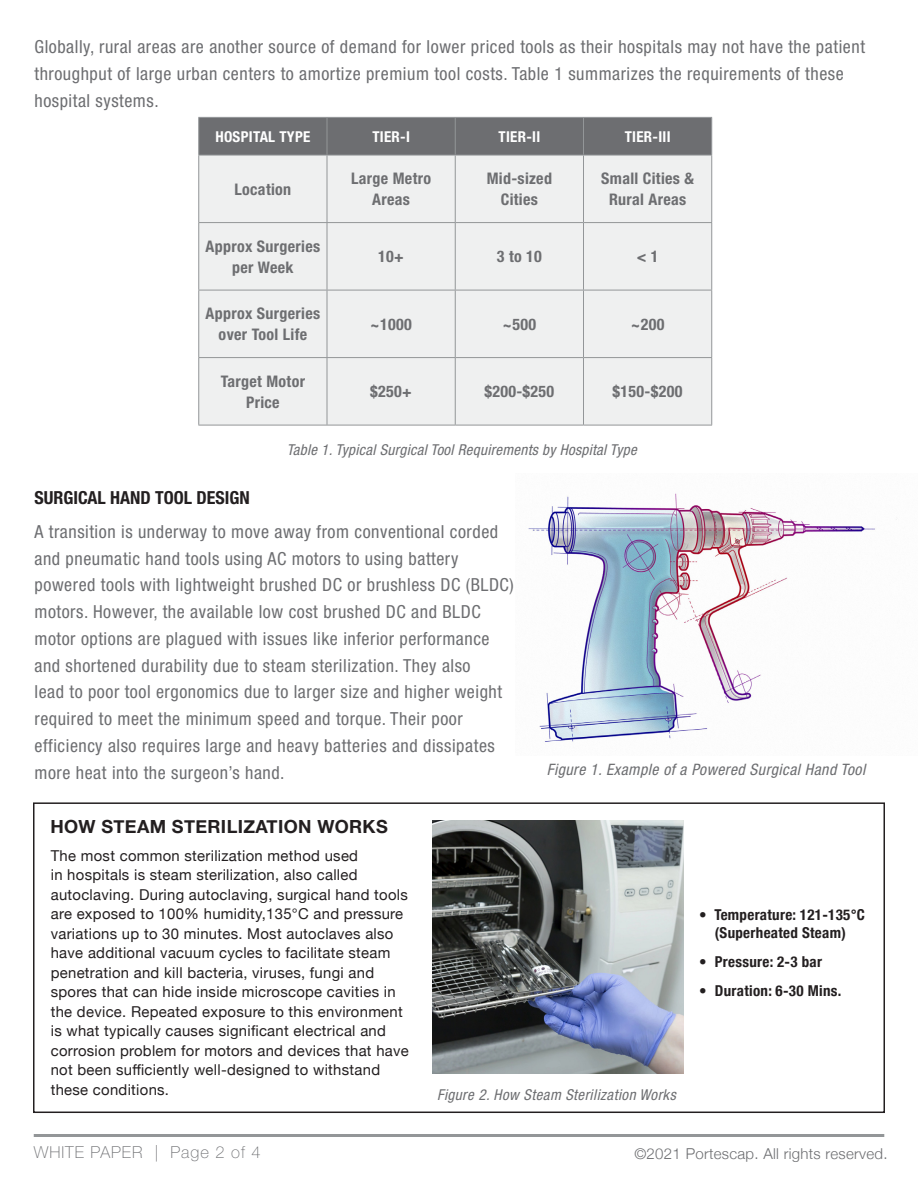
<style>
.page{position:relative;width:918px;height:1188px;background:#fff}
.page>*{position:absolute;margin:0;border:0;box-sizing:border-box;transform-origin:0 0}
.t1{font:700 18.15px "Helvetica Neue";letter-spacing:.02em;color:#231f20}
.t2{font:condensed 18px/26.8px "Helvetica Neue LT Std";letter-spacing:.03em;color:#6d6e71}
.t3{font:700 condensed 18px "Helvetica Neue LT Std";color:#231f20}
.t4{font:100 16.5px "Helvetica Neue LT Std";letter-spacing:.06em;color:#6d6e71}
.t5{font:700 condensed 16.05px/21px "Helvetica Neue LT Std";letter-spacing:.02em;color:#6d6e71;text-align:center}
.t6{font:italic condensed 15.75px "Helvetica Neue LT Std";letter-spacing:.03em;color:#6d6e71}
.t7{font:15px/19.5px "Helvetica Neue";letter-spacing:.02em;color:#231f20}
.t8{font:italic condensed 15px "Helvetica Neue LT Std";letter-spacing:.02em;color:#6d6e71}
.t9{font:700 condensed 15px/17.5px "Helvetica Neue";letter-spacing:.02em;color:#231f20;text-align:center}
.t10{font:300 15px "Helvetica Neue";letter-spacing:.02em;color:#6d6e71}
.t11{font:700 condensed 15px "Helvetica Neue LT Std";letter-spacing:.02em;color:#fff}
</style>
<div class="page">
<hr style="left:34px;top:1134px;width:850px;height:3px;background:#939698">
<div style="left:199px;top:118px;width:512px;height:37px;background:#6d6e71"></div>
<div style="left:199px;top:156px;width:512px;height:269px;background:#eff0f0"></div>
<hr style="left:198px;top:117px;width:129px;height:1px;background:#939698">
<hr style="left:198px;top:118px;width:1px;height:37px;background:#939698">
<hr style="left:327px;top:117px;width:128px;height:1px;background:#939698">
<hr style="left:327px;top:118px;width:1px;height:37px;background:#939698">
<hr style="left:455px;top:117px;width:129px;height:1px;background:#939698">
<hr style="left:455px;top:118px;width:1px;height:37px;background:#939698">
<hr style="left:584px;top:117px;width:128px;height:1px;background:#939698">
<hr style="left:583px;top:118px;width:1px;height:37px;background:#939698">
<hr style="left:711px;top:118px;width:1px;height:37px;background:#939698">
<hr style="left:198px;top:155px;width:129px;height:1px;background:#939698">
<hr style="left:198px;top:155px;width:1px;height:67px;background:#939698">
<hr style="left:327px;top:155px;width:128px;height:1px;background:#939698">
<hr style="left:327px;top:155px;width:1px;height:67px;background:#939698">
<hr style="left:455px;top:155px;width:129px;height:1px;background:#939698">
<hr style="left:455px;top:155px;width:1px;height:67px;background:#939698">
<hr style="left:584px;top:155px;width:128px;height:1px;background:#939698">
<hr style="left:583px;top:155px;width:1px;height:67px;background:#939698">
<hr style="left:711px;top:155px;width:1px;height:67px;background:#939698">
<hr style="left:198px;top:222px;width:129px;height:1px;background:#939698">
<hr style="left:198px;top:223px;width:1px;height:67px;background:#939698">
<hr style="left:327px;top:222px;width:128px;height:1px;background:#939698">
<hr style="left:327px;top:223px;width:1px;height:67px;background:#939698">
<hr style="left:455px;top:222px;width:129px;height:1px;background:#939698">
<hr style="left:455px;top:223px;width:1px;height:67px;background:#939698">
<hr style="left:584px;top:222px;width:128px;height:1px;background:#939698">
<hr style="left:583px;top:223px;width:1px;height:67px;background:#939698">
<hr style="left:711px;top:223px;width:1px;height:67px;background:#939698">
<hr style="left:198px;top:290px;width:129px;height:1px;background:#939698">
<hr style="left:198px;top:290px;width:1px;height:67px;background:#939698">
<hr style="left:327px;top:290px;width:128px;height:1px;background:#939698">
<hr style="left:327px;top:290px;width:1px;height:67px;background:#939698">
<hr style="left:455px;top:290px;width:129px;height:1px;background:#939698">
<hr style="left:455px;top:290px;width:1px;height:67px;background:#939698">
<hr style="left:584px;top:290px;width:128px;height:1px;background:#939698">
<hr style="left:583px;top:290px;width:1px;height:67px;background:#939698">
<hr style="left:711px;top:290px;width:1px;height:67px;background:#939698">
<hr style="left:198px;top:357px;width:129px;height:1px;background:#939698">
<hr style="left:198px;top:358px;width:1px;height:67px;background:#939698">
<hr style="left:327px;top:357px;width:128px;height:1px;background:#939698">
<hr style="left:327px;top:358px;width:1px;height:67px;background:#939698">
<hr style="left:455px;top:357px;width:129px;height:1px;background:#939698">
<hr style="left:455px;top:358px;width:1px;height:67px;background:#939698">
<hr style="left:584px;top:357px;width:128px;height:1px;background:#939698">
<hr style="left:583px;top:358px;width:1px;height:67px;background:#939698">
<hr style="left:711px;top:358px;width:1px;height:67px;background:#939698">
<hr style="left:198px;top:425px;width:129px;height:1px;background:#939698">
<hr style="left:327px;top:425px;width:128px;height:1px;background:#939698">
<hr style="left:455px;top:425px;width:129px;height:1px;background:#939698">
<hr style="left:584px;top:425px;width:128px;height:1px;background:#939698">
<div style="left:33px;top:802px;width:852px;height:311px;border:2px solid #231f20"></div>
<img style="left:433px;top:821px;width:250px;height:253px">
<img style="left:528px;top:493px;width:369px;height:249px">
<p class="t2" style="left:34px;top:33px;width:832px">Globally, rural areas are another source of demand for lower priced tools as their hospitals may not have the patient throughput of large urban centers to amortize premium tool costs. Table 1 summarizes the requirements of these hospital systems.</p>
<p class="t11" style="left:215px;top:127px;width:96px">HOSPITAL TYPE</p>
<p class="t11" style="left:372px;top:127px;width:39px">TIER-I</p>
<p class="t11" style="left:499px;top:127px;width:43px">TIER-II</p>
<p class="t11" style="left:625px;top:127px;width:47px">TIER-III</p>
<p class="t5" style="left:235px;top:178px;width:58px">Location</p>
<p class="t5" style="left:351px;top:168px;width:81px">Large Metro<br>Areas</p>
<p class="t5" style="left:487px;top:168px;width:67px">Mid-sized<br>Cities</p>
<p class="t5" style="left:601px;top:168px;width:94px">Small Cities &amp;<br>Rural Areas</p>
<p class="t5" style="left:206px;top:235px;width:116px">Approx Surgeries per Week</p>
<p class="t5" style="left:378px;top:246px;width:27px">10+</p>
<p class="t5" style="left:497px;top:246px;width:47px">3 to 10</p>
<p class="t5" style="left:637px;top:246px;width:23px">&lt; 1</p>
<p class="t5" style="left:206px;top:303px;width:116px">Approx Surgeries over Tool Life</p>
<p class="t5" style="left:370px;top:313px;width:43px">~1000</p>
<p class="t5" style="left:503px;top:313px;width:35px">~500</p>
<p class="t5" style="left:631px;top:313px;width:35px">~200</p>
<p class="t5" style="left:221px;top:370px;width:86px">Target Motor<br>Price</p>
<p class="t5" style="left:370px;top:381px;width:43px">$250+</p>
<p class="t5" style="left:484px;top:381px;width:71px">$200-$250</p>
<p class="t5" style="left:613px;top:381px;width:71px">$150-$200</p>
<p class="t8" style="left:287px;top:441px;width:351px">Table 1. Typical Surgical Tool Requirements by Hospital Type</p>
<p class="t3" style="left:34px;top:487px;width:217px">SURGICAL HAND TOOL DESIGN</p>
<p class="t2" style="left:34px;top:518px;width:481px">A transition is underway to move away from conventional corded and pneumatic hand tools using AC motors to using battery powered tools with lightweight brushed DC or brushless DC (BLDC) motors. However, the available low cost brushed DC and BLDC motor options are plagued with issues like inferior performance and shortened durability due to steam sterilization. They also<br>lead to poor tool ergonomics due to larger size and higher weight required to meet the minimum speed and torque. Their poor efficiency also requires large and heavy batteries and dissipates more heat into the surgeon’s hand.</p>
<p class="t1" style="left:50px;top:813px;width:339px">HOW STEAM STERILIZATION WORKS</p>
<p class="t6" style="left:547px;top:760px;width:320px">Figure 1. Example of a Powered Surgical Hand Tool</p>
<p class="t7" style="left:51px;top:847px;width:360px">The most common sterilization method used<br>in hospitals is steam sterilization, also called autoclaving. During autoclaving, surgical hand tools are exposed to 100% humidity,135°C and pressure variations up to 30 minutes. Most autoclaves also have additional vacuum cycles to facilitate steam penetration and kill bacteria, viruses, fungi and spores that can hide inside microscope cavities in the device. Repeated exposure to this environment is what typically causes significant electrical and corrosion problem for motors and devices that have not been sufficiently well-designed to withstand these conditions.</p>
<p class="t9" style="left:699px;top:905px;width:167px">• Temperature: 121-135°C (Superheated Steam)</p>
<p class="t9" style="left:699px;top:952px;width:124px">• Pressure: 2-3 bar</p>
<p class="t9" style="left:699px;top:981px;width:144px">• Duration: 6-30 Mins.</p>
<p class="t8" style="left:437px;top:1086px;width:240px">Figure 2. How Steam Sterilization Works</p>
<p class="t4" style="left:34px;top:1142px;width:229px">WHITE PAPER | Page 2 of 4</p>
<p class="t10" style="left:634px;top:1141px;width:255px">©2021 Portescap. All rights reserved.</p>
</div>
